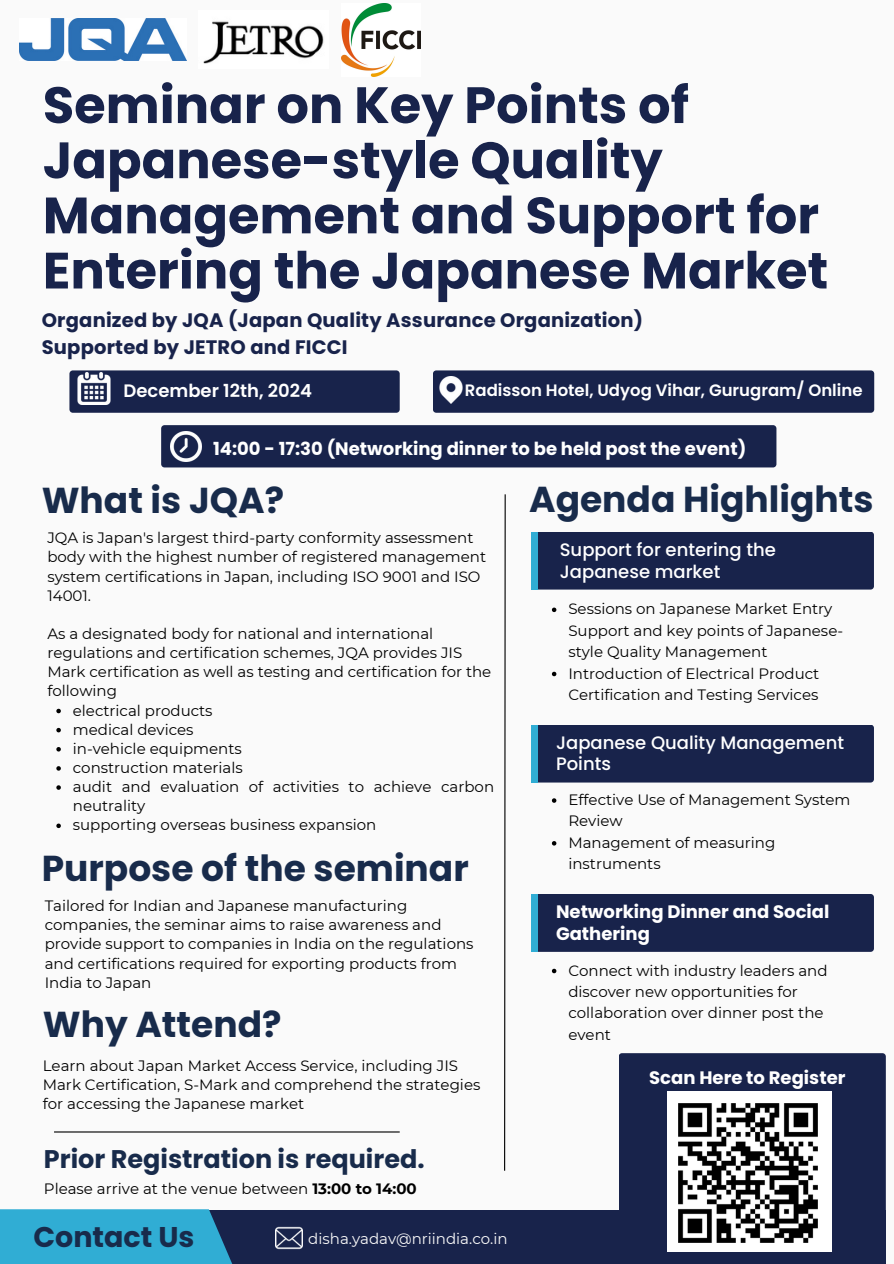
<style>
.page{position:relative;width:894px;height:1264px;background:#fff}
.page>*{position:absolute;margin:0;border:0;box-sizing:border-box;transform-origin:0 0}
.t1{font:700 51px/55.2px "Poppins";color:#18234b}
.t2{font:700 36px "Poppins";color:#182b4b}
.t3{font:700 28.5px "Poppins";color:#182b4b}
.t4{font:700 25.5px "Poppins";color:#182b4b}
.t5{font:700 19.5px/27px "Poppins";letter-spacing:.01em;color:#18234b}
.t6{font:700 18px/21.3px "Poppins";color:#fff}
.t7{font:500 18px/21.3px "Poppins";color:#fff}
.t8{font:600 18px "Poppins";color:#fff}
.t9{font:600 16.5px "Poppins";color:#fff}
.t10{font:15px/19px "Montserrat";color:#000}
.t11{font:15px "Montserrat";color:#fafafa}
.s1{font-weight:700}
</style>
<div class="page">
<div style="left:0;top:0;width:893px;height:1263px;background:#fafafa"></div>
<div style="left:182px;top:1209px;width:703px;height:54px;background:#18234b"></div>
<svg style="left:0;top:1209px;width:372px;height:54px;fill:#30add4"></svg>
<div style="left:531px;top:894px;width:342px;height:57px;background:#18234b;border-radius:3px"></div>
<div style="left:531px;top:894px;width:7px;height:57px;background:#30add4"></div>
<div style="left:531px;top:724px;width:342px;height:58px;background:#18234b;border-radius:3px"></div>
<div style="left:531px;top:724px;width:7px;height:58px;background:#30add4"></div>
<div style="left:531px;top:531px;width:342px;height:58px;background:#18234b;border-radius:3px"></div>
<div style="left:531px;top:531px;width:7px;height:58px;background:#30add4"></div>
<img style="left:275px;top:1224px;width:27px;height:27px">
<div style="left:618px;top:1053px;width:267px;height:161px;background:#18234b;border-radius:3px"></div>
<div style="left:161px;top:425px;width:615px;height:42px;background:#18234b;border-radius:3px"></div>
<img style="left:171px;top:431px;width:30px;height:30px">
<div style="left:69px;top:370px;width:330px;height:43px;background:#18234b;border-radius:3px"></div>
<img style="left:78px;top:372px;width:32px;height:33px">
<div style="left:433px;top:370px;width:440px;height:43px;background:#18234b"></div>
<img style="left:437px;top:376px;width:27px;height:27px">
<svg style="left:504px;top:494px;width:2px;height:677px"></svg>
<hr style="left:54px;top:1131px;width:345px;height:1px;background:#000">
<img style="left:341px;top:4px;width:80px;height:72px">
<img style="left:20px;top:19px;width:166px;height:41px">
<img style="left:203px;top:21px;width:121px;height:43px">
<div style="left:667px;top:1091px;width:164px;height:160px;background:#fff"></div>
<img style="left:678px;top:1103px;width:139px;height:139px">
<svg style="left:551px;top:968px;width:5px;height:5px"></svg>
<svg style="left:551px;top:607px;width:5px;height:5px"></svg>
<svg style="left:551px;top:671px;width:5px;height:5px"></svg>
<svg style="left:551px;top:798px;width:5px;height:4px"></svg>
<svg style="left:551px;top:841px;width:5px;height:4px"></svg>
<svg style="left:56px;top:708px;width:5px;height:5px"></svg>
<svg style="left:56px;top:728px;width:5px;height:4px"></svg>
<svg style="left:56px;top:747px;width:5px;height:4px"></svg>
<svg style="left:56px;top:766px;width:5px;height:4px"></svg>
<svg style="left:56px;top:785px;width:5px;height:4px"></svg>
<svg style="left:56px;top:823px;width:5px;height:5px"></svg>
<p class="t1" style="left:43px;top:78px;width:786px">Seminar on Key Points of<br>Japanese-style Quality<br>Management and Support for<br>Entering the Japanese Market</p>
<p class="t5" style="left:42px;top:307px;width:602px">Organized by JQA (Japan Quality Assurance Organization)<br>Supported by JETRO and FICCI</p>
<p class="t8" style="left:123px;top:377px;width:190px">December 12th, 2024</p>
<h3 class="t9" style="left:465px;top:378px;width:399px">Radisson Hotel, Udyog Vihar, Gurugram/ Online</h3>
<h4 class="t6" style="left:213px;top:438px;width:534px">14:00 - 17:30 (Networking dinner to be held post the event)</h4>
<p class="t2" style="left:42px;top:475px;width:244px">What is JQA?</p>
<p class="t2" style="left:529px;top:474px;width:346px">Agenda Highlights</p>
<h5 class="t10" style="left:47px;top:528px;width:440px">JQA is Japan's largest third-party conformity assessment body with the highest number of registered management system certifications in Japan, including ISO 9001 and ISO 14001.</h5>
<p class="t10" style="left:47px;top:624px;width:445px">As a designated body for national and international regulations and certification schemes, JQA provides JIS Mark certification as well as testing and certification for the following</p>
<p class="t10" style="left:73px;top:700px;width:141px">electrical products</p>
<h2 class="t10" style="left:73px;top:719px;width:122px">medical devices</h2>
<h5 class="t10" style="left:73px;top:739px;width:170px">in-vehicle equipments</h5>
<p class="t10" style="left:73px;top:758px;width:171px">construction materials</p>
<p class="t10" style="left:73px;top:777px;width:422px">audit and evaluation of activities to achieve carbon neutrality</p>
<h2 class="t10" style="left:73px;top:815px;width:305px">supporting overseas business expansion</h2>
<p class="t2" style="left:42px;top:843px;width:428px">Purpose of the seminar</p>
<p class="t10" style="left:45px;top:896px;width:430px">Tailored for Indian and Japanese manufacturing companies, the seminar aims to raise awareness and provide support to companies in India on the regulations and certifications required for exporting products from India to Japan</p>
<p class="t2" style="left:43px;top:999px;width:240px">Why Attend?</p>
<p class="t10" style="left:43px;top:1055px;width:439px">Learn about Japan Market Access Service, including JIS<br>Mark Certification, S-Mark and comprehend the strategies for accessing the Japanese market</p>
<p class="t4" style="left:44px;top:1140px;width:382px">Prior Registration is required.</p>
<p class="t10" style="left:44px;top:1178px;width:374px">Please arrive at the venue between <span class="s1">13:00 to 14:00</span></p>
<p class="t3" style="left:33px;top:1217px;width:162px">Contact Us</p>
<p class="t11" style="left:308px;top:1229px;width:201px">disha.yadav@nriindia.co.in</p>
<p class="t7" style="left:559px;top:539px;width:218px">Support for entering the<br>Japanese market</p>
<p class="t10" style="left:568px;top:598px;width:276px;line-height:21.3px">Sessions on Japanese Market Entry<br>Support and key points of Japanese&shy;style Quality Management</p>
<p class="t10" style="left:568px;top:662px;width:252px;line-height:21.3px">Introduction of Electrical Product<br>Certification and Testing Services</p>
<h2 class="t7" style="left:556px;top:731px;width:289px">Japanese Quality Management<br>Points</h2>
<h5 class="t10" style="left:568px;top:789px;width:283px;line-height:21.3px">Effective Use of Management System<br>Review</h5>
<p class="t10" style="left:568px;top:831px;width:208px;line-height:21.3px">Management of measuring instruments</p>
<h2 class="t6" style="left:556px;top:901px;width:275px">Networking Dinner and Social<br>Gathering</h2>
<h5 class="t10" style="left:568px;top:959px;width:260px;line-height:21.3px">Connect with industry leaders and discover new opportunities for collaboration over dinner post the event</h5>
<h5 class="t6" style="left:649px;top:1066px;width:198px">Scan Here to Register</h5>
</div>
